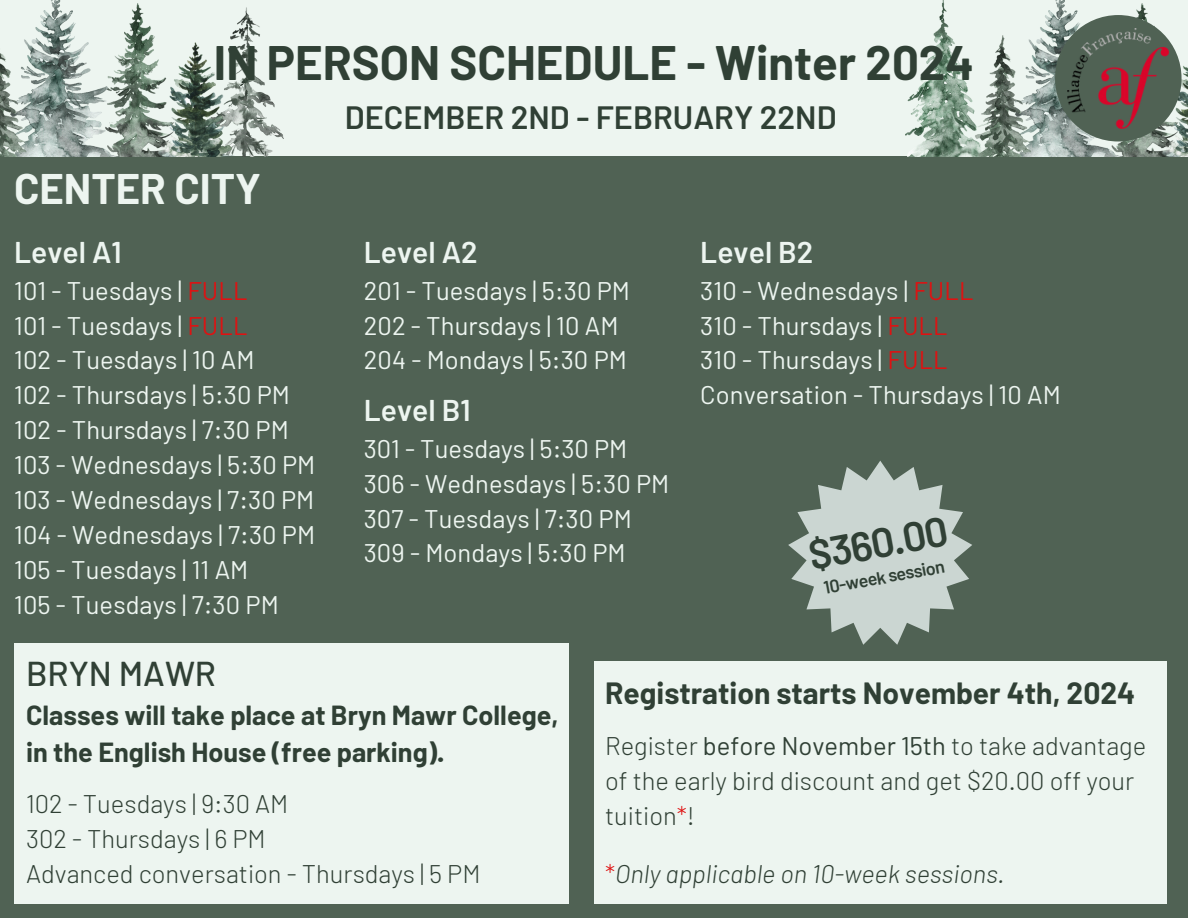
<style>
.page{position:relative;width:1188px;height:918px;background:#506254}
.page>*{position:absolute;margin:0;border:0;box-sizing:border-box;transform-origin:0 0}
.t1{font:700 47.25px "Barlow";color:#304035}
.t2{font:700 41.85px "Barlow";color:#edf5f0}
.t3{font:600 41.4px "Barlow";color:#304035}
.t4{font:500 34.5px "Barlow";color:#304035}
.t5{font:600 32.25px "Barlow";color:#304035}
.t6{font:700 30px "Barlow";color:#304035}
.t7{font:600 30px "Barlow";color:#edf5f0}
.t8{font:700 27px/37px "Barlow";color:#304035}
.t9{font:25.5px/34.8px "Barlow";letter-spacing:.005em;color:#edf5f0}
.t10{font:300 25.5px/35px "Barlow";color:#304035}
.t11{font:italic 300 25.5px "Barlow";color:#304035}
.t12{font:600 17.85px "Barlow";color:#304035}
.s1{color:#df1212}
.s2{font-weight:400}
.s3{font-style:normal;color:#df1212}
</style>
<div class="page">
<div style="left:0;top:0;width:1188px;height:156px;background:#edf5f0"></div>
<svg style="left:788px;top:461px;width:184px;height:184px"></svg>
<img style="left:905px;top:0;width:283px;height:157px">
<div style="left:1055px;top:15px;width:127px;height:127px;background:#506254;border-radius:50%"></div>
<img style="left:1068px;top:28px;width:101px;height:100px">
<div style="left:14px;top:643px;width:554px;height:261px;background:#edf5f0"></div>
<img style="left:0;top:0;width:283px;height:157px">
<div style="left:594px;top:661px;width:572px;height:243px;background:#edf5f0"></div>
<h1 class="t1" style="left:214px;top:33px;width:762px">IN PERSON SCHEDULE - Winter 2024</h1>
<p class="t5" style="left:345px;top:97px;width:493px">DECEMBER 2ND - FEBRUARY 22ND</p>
<p class="t2" style="left:14px;top:163px;width:248px">CENTER CITY</p>
<p class="t7" style="left:14px;top:233px;width:109px">Level A1</p>
<p class="t9" style="left:14px;top:272px;width:303px">101 - Tuesdays | <span class="s1">FULL<br></span>101 - Tuesdays | <span class="s1">FULL<br></span>102 - Tuesdays | 10 AM<br>102 - Thursdays | 5:30 PM<br>102 - Thursdays | 7:30 PM<br>103 - Wednesdays | 5:30 PM<br>103 - Wednesdays | 7:30 PM<br>104 - Wednesdays | 7:30 PM<br>105 - Tuesdays | 11 AM<br>105 - Tuesdays | 7:30 PM</p>
<h2 class="t7" style="left:364px;top:233px;width:115px">Level A2</h2>
<h2 class="t9" style="left:364px;top:272px;width:268px">201 - Tuesdays | 5:30 PM<br>202 - Thursdays | 10 AM<br>204 - Mondays | 5:30 PM</h2>
<p class="t7" style="left:364px;top:391px;width:108px">Level B1</p>
<p class="t9" style="left:364px;top:430px;width:307px">301 - Tuesdays | 5:30 PM<br>306 - Wednesdays | 5:30 PM<br>307 - Tuesdays | 7:30 PM<br>309 - Mondays | 5:30 PM</p>
<h4 class="t7" style="left:700px;top:233px;width:115px">Level B2</h4>
<h4 class="t9" style="left:700px;top:272px;width:362px">310 - Wednesdays | <span class="s1">FULL<br></span>310 - Thursdays | <span class="s1">FULL<br></span>310 - Thursdays | <span class="s1">FULL<br></span>Conversation - Thursdays | 10 AM</h4>
<h4 class="t3" style="left:805px;top:529px;width:142px;rotate:-10deg">$360.00</h4>
<h4 class="t12" style="left:822px;top:576px;width:124px;rotate:-10deg">10-week session</h4>
<p class="t4" style="left:26px;top:651px;width:192px">BRYN MAWR</p>
<p class="t8" style="left:26px;top:695px;width:534px">Classes will take place at Bryn Mawr College, in the English House (free parking).</p>
<p class="t10" style="left:26px;top:785px;width:456px">102 - Tuesdays | 9:30 AM<br>302 - Thursdays | 6 PM<br>Advanced conversation - Thursdays | 5 PM</p>
<h4 class="t6" style="left:605px;top:674px;width:532px">Registration starts November 4th, 2024</h4>
<h3 class="t10" style="left:605px;top:727px;width:543px">Register <span class="s2">before November 15th</span> to take advantage of the early bird discount and get $20.00 off your tuition<span class="s1">*</span>!</h3>
<h4 class="t11" style="left:605px;top:857px;width:401px"><span class="s3">*</span>Only applicable on 10-week sessions.</h4>
</div>
